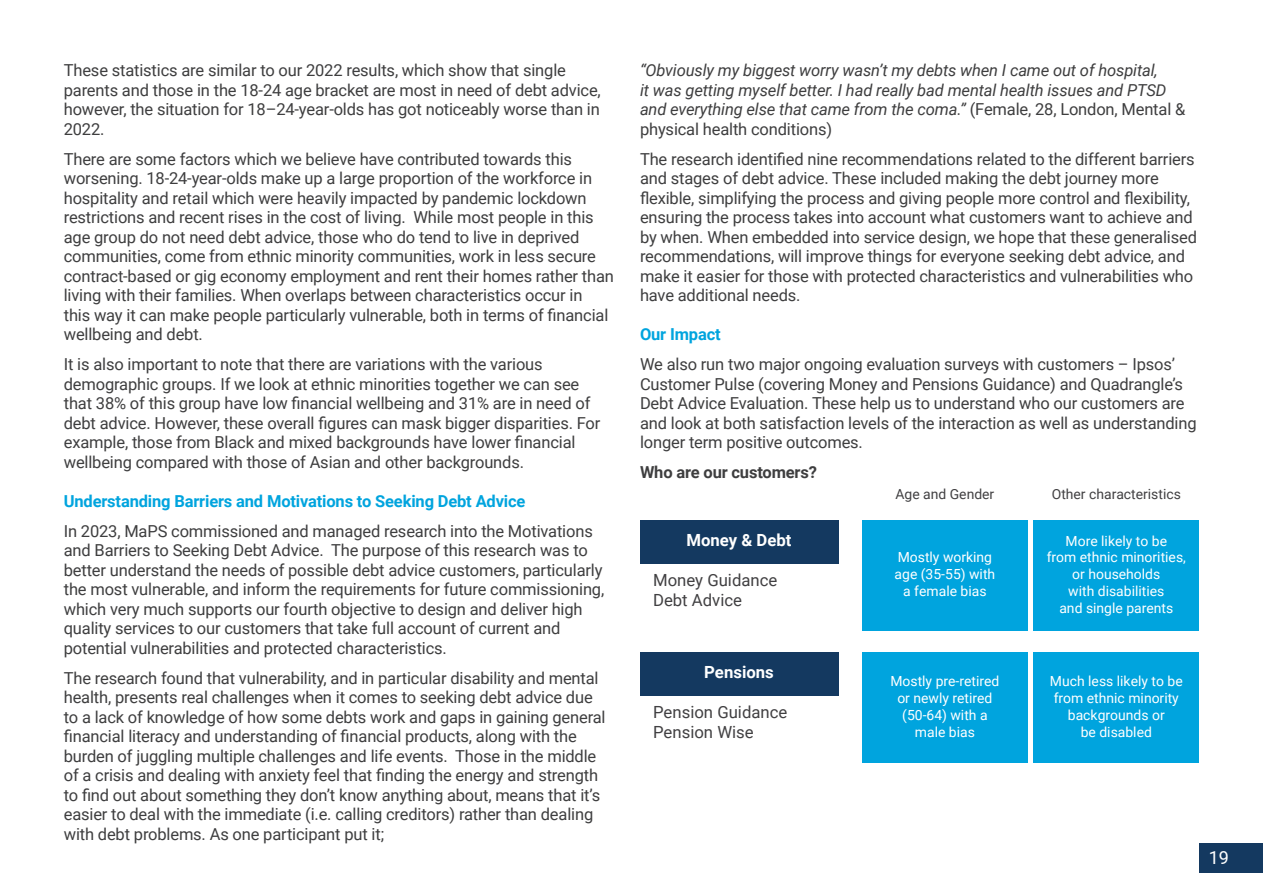
<style>
.page{position:relative;width:1263px;height:893px;background:#fff}
.page>*{position:absolute;margin:0;border:0;box-sizing:border-box;transform-origin:0 0}
.t1{font:18px "Roboto";color:#fff}
.t2{font:16.8px/20.1px "Roboto";color:#414042}
.t3{font:700 16.8px "Roboto";color:#fff}
.Body_copy{font:16.5px/19.5px "Roboto";letter-spacing:-.01em;color:#3e3e3f}
.Body_copy-2{font:italic 16.5px/19.5px "Roboto";letter-spacing:-.01em;color:#3e3e3f}
.Heading_3{font:700 16.5px "Roboto";letter-spacing:-.01em;color:#00a4de}
.Body_copy-3{font:700 16.5px "Roboto";letter-spacing:-.01em;color:#3e3e3f}
.t4{font:13.95px/16.8px "Roboto";color:#fff;text-align:center}
.t5{font:13.95px "Roboto";color:#414042}
.s1{font-style:normal}
</style>
<div class="page">
<div style="left:640px;top:520px;width:198px;height:44px;background:#143960"></div>
<div style="left:862px;top:520px;width:166px;height:110px;background:#00a4de"></div>
<div style="left:1033px;top:520px;width:166px;height:110px;background:#00a4de"></div>
<div style="left:640px;top:652px;width:198px;height:44px;background:#143960"></div>
<div style="left:862px;top:652px;width:166px;height:111px;background:#00a4de"></div>
<div style="left:1033px;top:652px;width:166px;height:111px;background:#00a4de"></div>
<div style="left:1200px;top:843px;width:63px;height:29px;background:#143960"></div>
<p class="Body_copy" style="left:64px;top:60px;width:539px">These statistics are similar to our 2022 results, which show that single parents and those in the 18-24 age bracket are most in need of debt advice, however, the situation for 18–24-year-olds has got noticeably worse than in 2022.</p>
<p class="Body_copy" style="left:64px;top:149px;width:552px">There are some factors which we believe have contributed towards this worsening. 18-24-year-olds make up a large proportion of the workforce in hospitality and retail which were heavily impacted by pandemic lockdown restrictions and recent rises in the cost of living. While most people in this age group do not need debt advice, those who do tend to live in deprived communities, come from ethnic minority communities, work in less secure contract-based or gig economy employment and rent their homes rather than living with their families. When overlaps between characteristics occur in<br>this way it can make people particularly vulnerable, both in terms of financial wellbeing and debt.</p>
<p class="Body_copy" style="left:64px;top:354px;width:538px">It is also important to note that there are variations with the various demographic groups. If we look at ethnic minorities together we can see that 38% of this group have low financial wellbeing and 31% are in need of debt advice. However, these overall figures can mask bigger disparities. For example, those from Black and mixed backgrounds have lower financial wellbeing compared with those of Asian and other backgrounds.</p>
<p class="Heading_3" style="left:64px;top:489px;width:463px">Understanding Barriers and Motivations to Seeking Debt Advice</p>
<p class="Body_copy" style="left:64px;top:520px;width:542px">In 2023, MaPS commissioned and managed research into the Motivations and Barriers to Seeking Debt Advice. The purpose of this research was to better understand the needs of possible debt advice customers, particularly the most vulnerable, and inform the requirements for future commissioning, which very much supports our fourth objective to design and deliver high quality services to our customers that take full account of current and potential vulnerabilities and protected characteristics.</p>
<p class="Body_copy" style="left:64px;top:668px;width:543px">The research found that vulnerability, and in particular disability and mental health, presents real challenges when it comes to seeking debt advice due to a lack of knowledge of how some debts work and gaps in gaining general financial literacy and understanding of financial products, along with the burden of juggling multiple challenges and life events. Those in the middle of a crisis and dealing with anxiety feel that finding the energy and strength to find out about something they don’t know anything about, means that it’s easier to deal with the immediate (i.e. calling creditors) rather than dealing with debt problems. As one participant put it;</p>
<p class="Body_copy-2" style="left:640px;top:60px;width:547px">“Obviously my biggest worry wasn’t my debts when I came out of hospital,<br>it was getting myself better. I had really bad mental health issues and PTSD and everything else that came from the coma.” <span class="s1">(Female, 28, London, Mental &amp; physical health conditions)</span></p>
<p class="Body_copy" style="left:640px;top:149px;width:558px">The research identified nine recommendations related to the different barriers and stages of debt advice. These included making the debt journey more flexible, simplifying the process and giving people more control and flexibility, ensuring the process takes into account what customers want to achieve and by when. When embedded into service design, we hope that these generalised recommendations, will improve things for everyone seeking debt advice, and make it easier for those with protected characteristics and vulnerabilities who have additional needs.</p>
<p class="Heading_3" style="left:640px;top:322px;width:82px">Our Impact</p>
<p class="Body_copy" style="left:640px;top:354px;width:558px">We also run two major ongoing evaluation surveys with customers – Ipsos’ Customer Pulse (covering Money and Pensions Guidance) and Quadrangle’s Debt Advice Evaluation. These help us to understand who our customers are and look at both satisfaction levels of the interaction as well as understanding longer term positive outcomes.</p>
<p class="Body_copy-3" style="left:640px;top:461px;width:178px">Who are our customers?</p>
<p class="t3" style="left:686px;top:528px;width:107px">Money &amp; Debt</p>
<p class="t2" style="left:653px;top:569px;width:126px">Money Guidance<br>Debt Advice</p>
<p class="t3" style="left:704px;top:660px;width:71px">Pensions</p>
<p class="t2" style="left:653px;top:701px;width:136px">Pension Guidance<br>Pension Wise</p>
<p class="t5" style="left:895px;top:484px;width:100px">Age and Gender</p>
<p class="t5" style="left:1052px;top:484px;width:131px">Other characteristics</p>
<p class="t4" style="left:895px;top:548px;width:102px">Mostly working age (35-55) with a female bias</p>
<p class="t4" style="left:1047px;top:532px;width:141px">More likely to be<br>from ethnic minorities, or households<br>with disabilities<br>and single parents</p>
<p class="t4" style="left:890px;top:673px;width:111px">Mostly pre-retired or newly retired (50-64) with a male bias</p>
<p class="t4" style="left:1050px;top:673px;width:134px">Much less likely to be from ethnic minority backgrounds or<br>be disabled</p>
<p class="t1" style="left:1209px;top:845px;width:22px">19</p>
</div>
